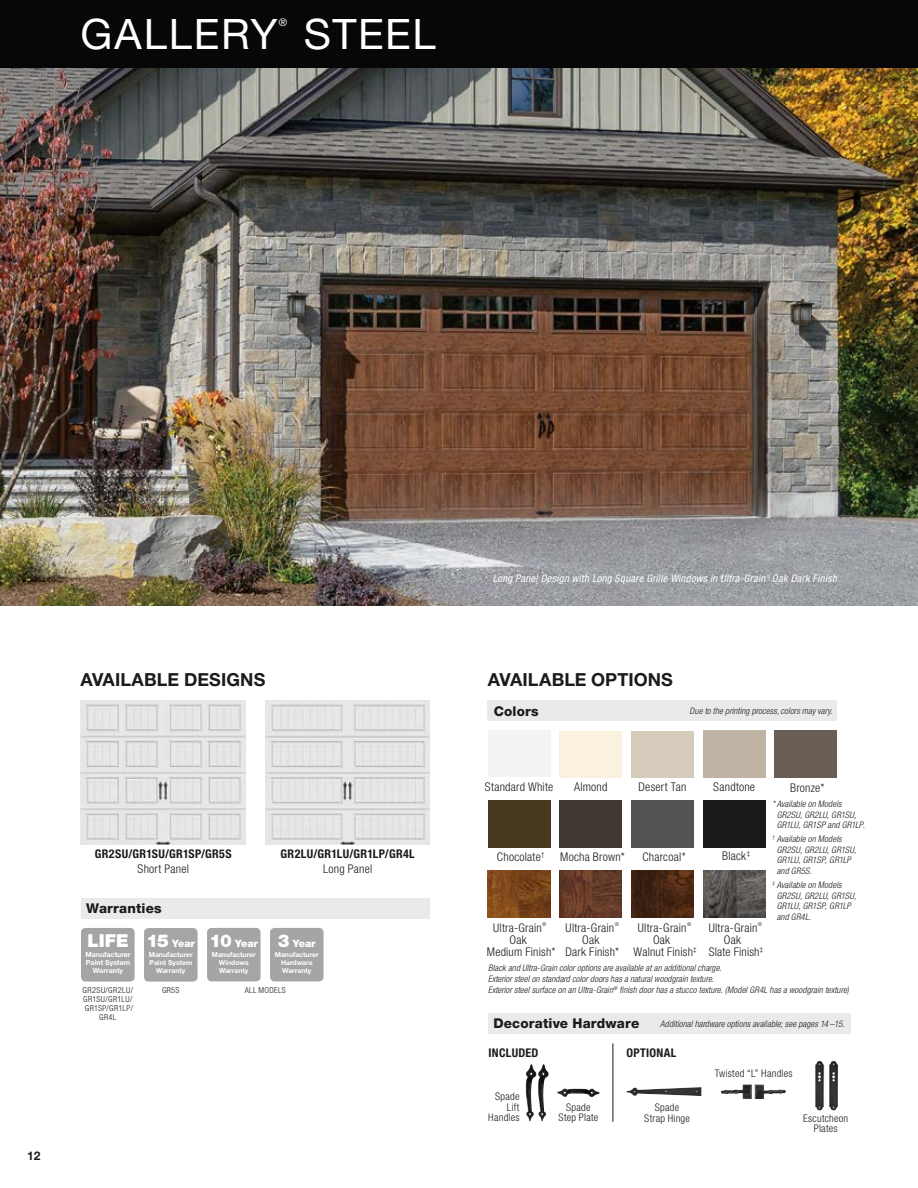
<style>
.page{position:relative;width:918px;height:1188px;background:#fff}
.page>*{position:absolute;margin:0;border:0;box-sizing:border-box;transform-origin:0 0}
.t1{font:42px "Helvetica Neue LT Std";letter-spacing:.035em;color:#fff}
.t2{font:700 18px "Helvetica Neue LT Std";letter-spacing:.005em;color:#1c1b1a}
.t3{font:900 17.85px "Helvetica Neue LT Std";color:#fff}
.t4{font:800 13.5px "Helvetica Neue LT Std";letter-spacing:.015em;color:#1c1b1a}
.t5{font:300 condensed 12px/12px "Helvetica Neue LT Std";letter-spacing:.02em;color:#1c1b1a;text-align:center}
.t6{font:700 condensed 12px "Helvetica Neue LT Std";letter-spacing:.025em;color:#1c1b1a}
.t7{font:700 12px "Helvetica Neue LT Std";color:#1c1b1a}
.t8{font:300 condensed 10.5px/10.4px "Helvetica Neue LT Std";letter-spacing:.025em;color:#1c1b1a;text-align:center}
.t9{font:italic condensed 10.5px "Helvetica Neue LT Std";letter-spacing:.03em;color:#fff}
.t10{font:10.5px "Helvetica Neue LT Std";color:#fff}
.t11{font:900 10.05px "Helvetica Neue LT Std";color:#fff}
.t12{font:italic 300 condensed 9px/10.8px "Helvetica Neue LT Std";letter-spacing:.01em;color:#1c1b1a}
.t13{font:300 condensed 8.25px/9px "Helvetica Neue LT Std";letter-spacing:.05em;color:#1c1b1a;text-align:center}
.t14{font:700 7.05px/7.8px "Helvetica Neue LT Std";color:#fff;text-align:center}
.t15{font:300 condensed 7.05px "Helvetica Neue LT Std";color:#1c1b1a}
.t16{font:700 6.9px/7.8px "Helvetica Neue LT Std";color:#fff;text-align:center}
.t17{font:300 condensed 5.25px "Helvetica Neue LT Std";color:#1c1b1a}
.t18{font:italic condensed 4.35px "Helvetica Neue LT Std";color:#fff}
.s1{font-size:17.7px}
</style>
<div class="page">
<img style="left:0;top:68px;width:918px;height:537px">
<div style="left:0;top:0;width:918px;height:68px;background:#070707"></div>
<div style="left:488px;top:701px;width:349px;height:20px;background:#e9eaea"></div>
<img style="left:265px;top:701px;width:165px;height:144px">
<img style="left:81px;top:701px;width:165px;height:144px">
<div style="left:488px;top:730px;width:62px;height:47px;background:#f3f3f4"></div>
<div style="left:488px;top:800px;width:62px;height:48px;background:#47381f"></div>
<div style="left:560px;top:800px;width:62px;height:48px;background:#413931"></div>
<div style="left:631px;top:800px;width:63px;height:48px;background:#555453"></div>
<div style="left:703px;top:800px;width:62px;height:48px;background:#1c1b1a"></div>
<div style="left:631px;top:731px;width:63px;height:47px;background:#d4cbba"></div>
<div style="left:560px;top:731px;width:62px;height:47px;background:#fbf1df"></div>
<div style="left:703px;top:731px;width:62px;height:47px;background:#bfb4a3"></div>
<div style="left:775px;top:731px;width:62px;height:47px;background:#685e56"></div>
<div style="left:144px;top:928px;width:54px;height:54px;background:#a4a5a5;border-radius:4px"></div>
<div style="left:81px;top:928px;width:54px;height:54px;background:#a4a5a5;border-radius:4px"></div>
<div style="left:81px;top:898px;width:349px;height:21px;background:#e9eaea"></div>
<div style="left:207px;top:928px;width:54px;height:53px;background:#a4a5a5;border-radius:4px"></div>
<div style="left:270px;top:928px;width:54px;height:53px;background:#a4a5a5;border-radius:4px"></div>
<div style="left:488px;top:1014px;width:362px;height:20px;background:#e9eaea"></div>
<hr style="left:613px;top:1043px;width:1px;height:79px;background:#1c1b1a">
<img style="left:557px;top:1088px;width:43px;height:9px">
<img style="left:526px;top:1064px;width:10px;height:57px">
<img style="left:538px;top:1064px;width:11px;height:57px">
<img style="left:626px;top:1087px;width:75px;height:9px">
<img style="left:815px;top:1061px;width:23px;height:49px">
<img style="left:721px;top:1084px;width:65px;height:15px">
<img style="left:488px;top:871px;width:62px;height:47px">
<img style="left:560px;top:871px;width:62px;height:47px">
<img style="left:631px;top:871px;width:63px;height:47px">
<img style="left:703px;top:871px;width:62px;height:47px">
<h1 class="t1" style="left:80px;top:9px;width:199px">GALLERY</h1>
<p class="t10" style="left:279px;top:16px;width:10px">®</p>
<h1 class="t1" style="left:304px;top:9px;width:133px">STEEL</h1>
<h3 class="t7" style="left:27px;top:1148px;width:15px">12</h3>
<p class="t9" style="left:493px;top:572px;width:274px">Long Panel Design with Long Square Grille Windows in Ultra-Grain</p>
<p class="t18" style="left:766px;top:574px;width:5px">®</p>
<p class="t9" style="left:772px;top:572px;width:67px">Oak Dark Finish</p>
<h2 class="t2" style="left:80px;top:669px;width:186px">AVAILABLE DESIGNS</h2>
<h2 class="t2" style="left:488px;top:669px;width:186px">AVAILABLE OPTIONS</h2>
<h3 class="t4" style="left:494px;top:703px;width:46px">Colors</h3>
<p class="t12" style="left:690px;top:706px;width:144px">Due to the printing process, colors may vary.</p>
<h3 class="t6" style="left:95px;top:847px;width:138px">GR2SU/GR1SU/GR1SP/GR5S</h3>
<h3 class="t5" style="left:138px;top:863px;width:53px">Short Panel</h3>
<h3 class="t6" style="left:281px;top:847px;width:136px">GR2LU/GR1LU/GR1LP/GR4L</h3>
<h3 class="t5" style="left:323px;top:863px;width:51px">Long Panel</h3>
<h3 class="t4" style="left:86px;top:900px;width:77px">Warranties</h3>
<h3 class="t3" style="left:88px;top:930px;width:43px">LIFE</h3>
<p class="t14" style="left:85px;top:951px;width:47px">Manufacturer<br>Paint System<br>Warranty</p>
<p class="t11" style="left:147px;top:938px;width:50px"><span class="s1">15</span> Year</p>
<p class="t16" style="left:149px;top:951px;width:45px">Manufacturer<br>Paint System<br>Warranty</p>
<p class="t11" style="left:210px;top:938px;width:50px"><span class="s1">10</span> Year</p>
<p class="t16" style="left:212px;top:951px;width:45px">Manufacturer<br>Windows<br>Warranty</p>
<p class="t11" style="left:278px;top:938px;width:39px"><span class="s1">3</span> Year</p>
<p class="t16" style="left:275px;top:951px;width:45px">Manufacturer<br>Hardware<br>Warranty</p>
<p class="t13" style="left:83px;top:986px;width:52px">GR2SU/GR2LU/</p>
<p class="t13" style="left:162px;top:986px;width:19px">GR5S</p>
<p class="t13" style="left:83px;top:995px;width:51px">GR1SU/GR1LU/<br>GR1SP/GR1LP/<br>GR4L</p>
<p class="t13" style="left:245px;top:986px;width:43px">ALL MODELS</p>
<h3 class="t5" style="left:485px;top:780px;width:70px">Standard White</h3>
<h3 class="t5" style="left:574px;top:780px;width:35px">Almond</h3>
<h3 class="t5" style="left:639px;top:780px;width:49px">Desert Tan</h3>
<h3 class="t5" style="left:713px;top:780px;width:43px">Sandtone</h3>
<h3 class="t5" style="left:790px;top:781px;width:36px">Bronze*</h3>
<p class="t15" style="left:541px;top:850px;width:5px">†</p>
<h3 class="t5" style="left:722px;top:850px;width:29px">Black<sup>‡</sup></h3>
<h3 class="t5" style="left:497px;top:850px;width:45px">Chocolate</h3>
<h3 class="t5" style="left:560px;top:851px;width:66px">Mocha Brown*</h3>
<h3 class="t5" style="left:642px;top:851px;width:45px">Charcoal*</h3>
<h3 class="t5" style="left:493px;top:921px;width:50px">Ultra-Grain</h3>
<p class="t17" style="left:542px;top:921px;width:6px">®</p>
<h3 class="t5" style="left:487px;top:933px;width:70px">Oak<br>Medium Finish*</h3>
<h3 class="t5" style="left:566px;top:921px;width:50px">Ultra-Grain</h3>
<p class="t17" style="left:615px;top:921px;width:6px">®</p>
<h3 class="t5" style="left:565px;top:933px;width:55px">Oak<br>Dark Finish*</h3>
<h3 class="t5" style="left:638px;top:921px;width:50px">Ultra-Grain</h3>
<p class="t17" style="left:687px;top:921px;width:6px">®</p>
<h3 class="t5" style="left:634px;top:933px;width:65px">Oak<br>Walnut Finish<sup>‡</sup></h3>
<h3 class="t5" style="left:709px;top:921px;width:50px">Ultra-Grain</h3>
<p class="t17" style="left:758px;top:921px;width:6px">®</p>
<h3 class="t5" style="left:709px;top:933px;width:56px">Oak<br>Slate Finish<sup>‡</sup></h3>
<p class="t12" style="left:777px;top:798px;width:90px;text-indent:-4px">* Available on Models<br>GR2SU, GR2LU, GR1SU,<br>GR1LU, GR1SP and GR1LP.</p>
<p class="t12" style="left:777px;top:834px;width:81px;text-indent:-4px"><sup>†</sup> Available on Models<br>GR2SU, GR2LU, GR1SU,<br>GR1LU, GR1SP, GR1LP and GR5S.</p>
<p class="t12" style="left:777px;top:879px;width:81px;text-indent:-4px"><sup>‡</sup> Available on Models<br>GR2SU, GR2LU, GR1SU,<br>GR1LU, GR1SP, GR1LP and GR4L.</p>
<p class="t12" style="left:488px;top:962px;width:362px;line-height:11.2px">Black and Ultra-Grain color options are available at an additional charge.<br>Exterior steel on standard color doors has a natural woodgrain texture.<br>Exterior steel surface on an Ultra-Grain<sup>®</sup> finish door has a stucco texture. (Model GR4L has a woodgrain texture)</p>
<h3 class="t4" style="left:494px;top:1015px;width:46px">Colors</h3>
<h3 class="t6" style="left:489px;top:1045px;width:51px">INCLUDED</h3>
<h3 class="t6" style="left:626px;top:1045px;width:52px">OPTIONAL</h3>
<p class="t8" style="left:488px;top:1091px;width:33px;text-align:right">Spade<br>Lift<br>Handles</p>
<p class="t8" style="left:559px;top:1102px;width:41px">Spade<br>Step Plate</p>
<h3 class="t4" style="left:493px;top:1015px;width:147px">Decorative Hardware</h3>
<p class="t12" style="left:660px;top:1019px;width:186px">Additional hardware options available; see pages 14 –15.</p>
<p class="t8" style="left:715px;top:1068px;width:79px">Twisted “L” Handles</p>
<p class="t8" style="left:644px;top:1102px;width:47px;line-height:10.9px">Spade<br>Strap Hinge</p>
<p class="t8" style="left:803px;top:1113px;width:47px">Escutcheon<br>Plates</p>
</div>
